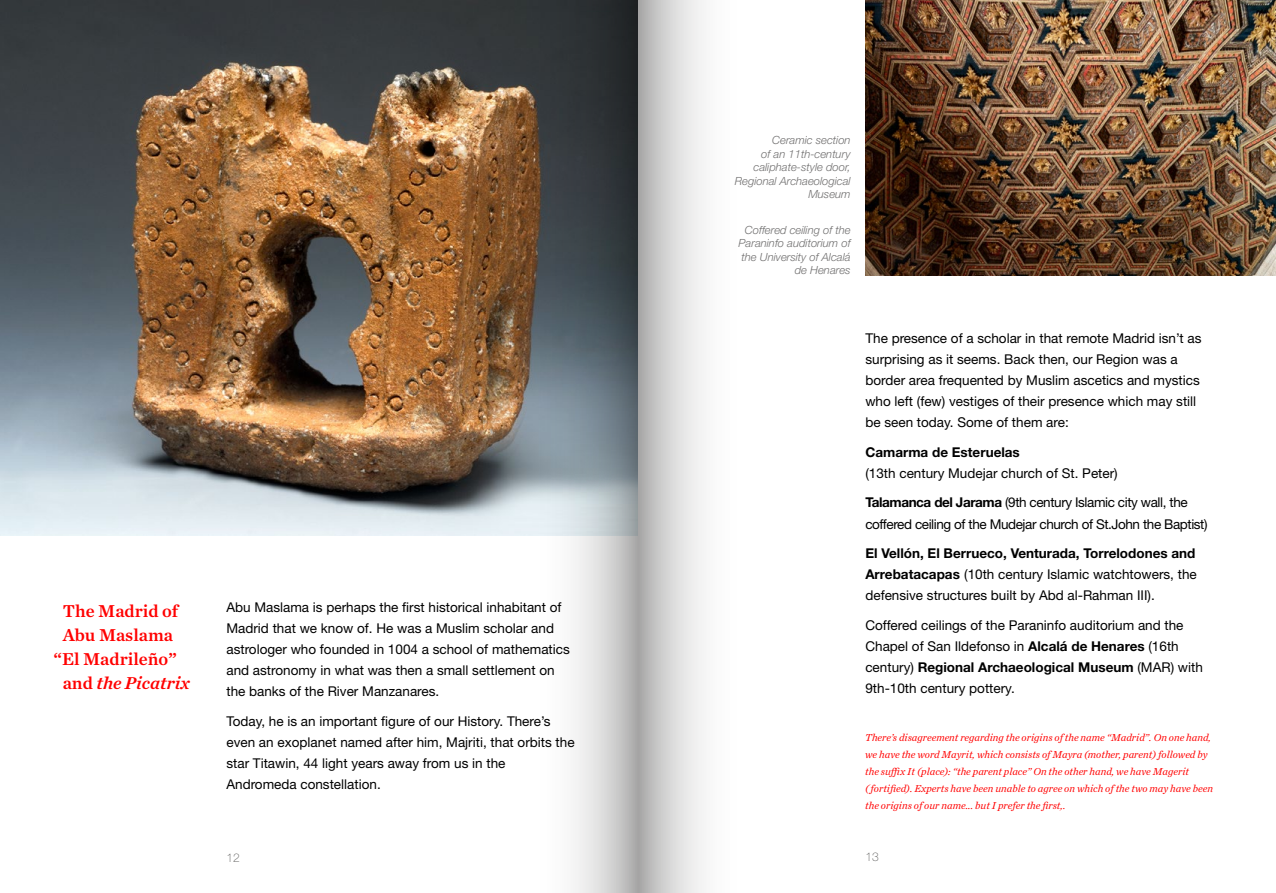
<style>
.page{position:relative;width:1276px;height:893px;background:#fff}
.page>*{position:absolute;margin:0;border:0;box-sizing:border-box;transform-origin:0 0}
.t1{font:18px "Chronicle Text G1 Semi";color:#f00}
.t2{font:italic 18px "Chronicle Text G1 Semi";color:#f00}
.t3{font:13.5px/21px "Helvetica Neue LT Std";color:#000}
.t4{font:13.5px "Helvetica Neue LT Std";letter-spacing:-.03em;color:#000}
.t5{font:700 13.5px "Helvetica Neue LT Std";color:#000}
.t6{font:100 12px "Helvetica Neue LT Std";color:#575756}
.t7{font:italic 300 11.25px/13.5px "Helvetica Neue LT Std";color:#706f6f;text-align:right}
.t8{font:italic 10.5px/17px "Chronicle Text G1";color:#f00}
.s1{font-style:normal}
.s2{font-weight:700}
</style>
<div class="page">
<img style="left:0;top:0;width:527px;height:536px">
<img style="left:865px;top:0;width:411px;height:276px">
<svg style="left:527px;top:0;width:111px;height:893px"></svg>
<svg style="left:638px;top:0;width:66px;height:893px"></svg>
<h1 class="t1" style="left:63px;top:597px;width:117px">The Madrid of</h1>
<h1 class="t1" style="left:63px;top:621px;width:112px">Abu Maslama</h1>
<h1 class="t1" style="left:54px;top:645px;width:125px">“El Madrileño”</h1>
<h1 class="t2" style="left:63px;top:669px;width:128px"><span class="s1">and</span> the Picatrix</h1>
<p class="t3" style="left:226px;top:597px;width:345px">Abu Maslama is perhaps the first historical inhabitant of Madrid that we know of. He was a Muslim scholar and astrologer who founded in 1004 a school of mathematics and astronomy in what was then a small settlement on the banks of the River Manzanares.</p>
<p class="t3" style="left:226px;top:710px;width:350px">Today, he is an important figure of our History. There’s even an exoplanet named after him, Majriti, that orbits the star Titawin, 44 light years away from us in the Andromeda constellation.</p>
<p class="t7" style="left:735px;top:133px;width:117px">Ceramic section<br>of an 11th-century caliphate-style door,<br>Regional Archaeological<br>Museum</p>
<p class="t7" style="left:738px;top:223px;width:114px">Coffered ceiling of the<br>Paraninfo auditorium of the University of Alcalá de Henares</p>
<p class="t3" style="left:865px;top:328px;width:338px">The presence of a scholar in that remote Madrid isn’t as surprising as it seems. Back then, our Region was a border area frequented by Muslim ascetics and mystics who left (few) vestiges of their presence which may still be seen today. Some of them are:</p>
<p class="t5" style="left:865px;top:444px;width:156px">Camarma de Esteruelas</p>
<p class="t3" style="left:865px;top:458px;width:324px;line-height:29.5px">(13th century Mudejar church of St. Peter)<br><span class="s2">Talamanca del Jarama</span> (9th century Islamic city wall, the</p>
<p class="t4" style="left:865px;top:516px;width:344px">coffered ceiling of the Mudejar church of St.John the Baptist)</p>
<p class="t3" style="left:865px;top:542px;width:333px;text-align:justify"><span class="s2">El Vellón, El Berrueco, Venturada, Torrelodones and Arrebatacapas</span> (10th century Islamic watchtowers, the defensive structures built by Abd al-Rahman III).</p>
<p class="t3" style="left:865px;top:614px;width:339px">Coffered ceilings of the Paraninfo auditorium and the Chapel of San Ildefonso in <span class="s2">Alcalá de Henares</span> (16th century) <span class="s2">Regional Archaeological Museum</span> (MAR) with 9th-10th century pottery.</p>
<p class="t8" style="left:865px;top:728px;width:349px">There’s disagreement regarding the origins of the name “Madrid”. On one hand, we have the word Mayrit, which consists of Mayra (mother, parent) followed by the suffix It (place): “the parent place” On the other hand, we have Magerit<br>( fortified). Experts have been unable to agree on which of the two may have been the origins of our name... but I prefer the first,.</p>
<p class="t6" style="left:226px;top:851px;width:15px">12</p>
<p class="t6" style="left:865px;top:850px;width:15px">13</p>
</div>
